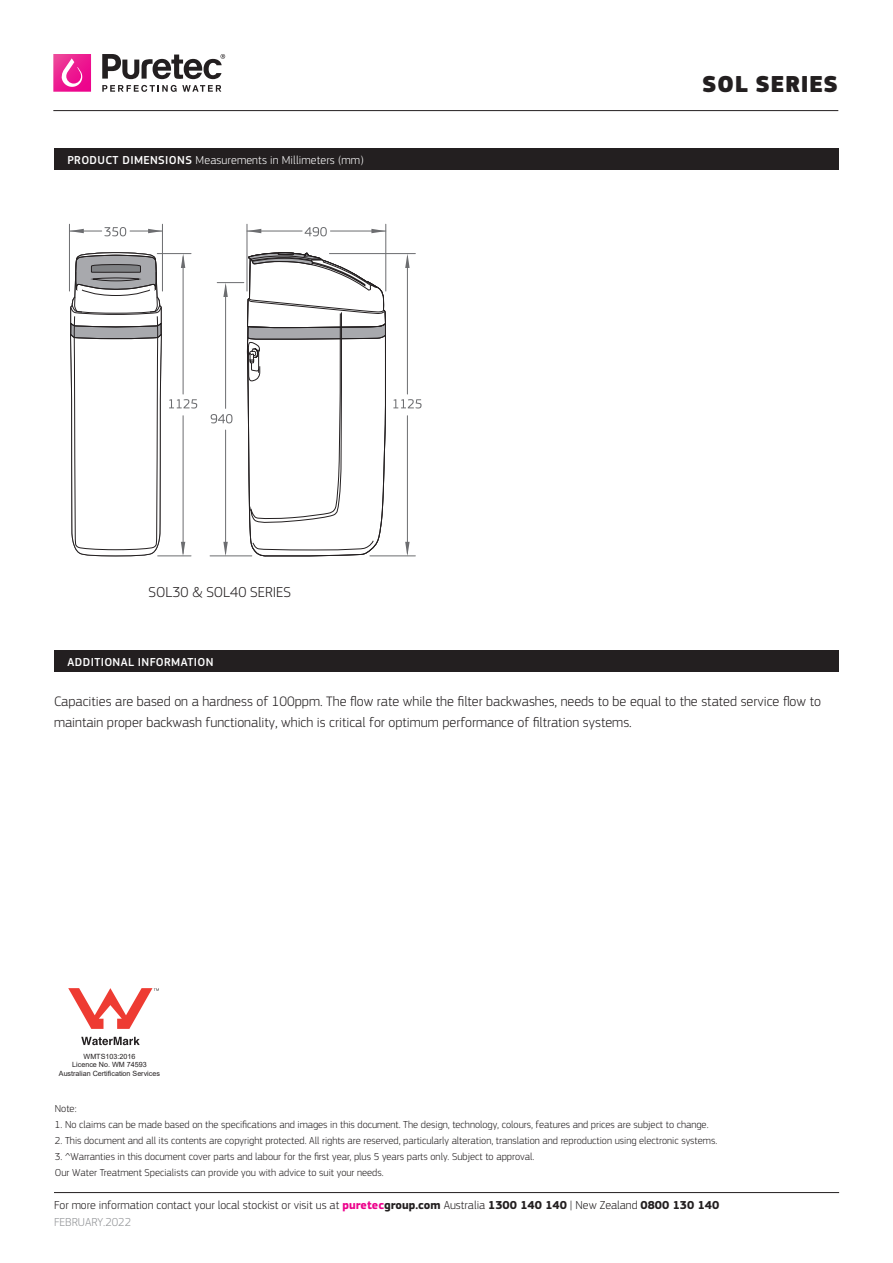
<style>
.page{position:relative;width:893px;height:1263px;background:#fff}
.page>*{position:absolute;margin:0;border:0;box-sizing:border-box;transform-origin:0 0}
.head{font:900 24px "PF Square Sans Pro";letter-spacing:.02em;color:#231f20}
.ordering_code_bold_r{font:15px "PF Square Sans Pro Light V1";color:#231f20}
.Includes{font:14.25px/21px "PF Square Sans Pro Light V1";color:#231f20}
.t1{font:12px/17.2px "PF Square Sans Pro Light V1";color:#231f20}
.t2{font:12px "PF Square Sans Pro Light V1";letter-spacing:.01em;color:#fff}
.t3{font:500 12px "PF Square Sans Pro";letter-spacing:.03em;color:#fff}
.bullet_points{font:10.5px "PF Square Sans Pro Light V1";color:#231f20}
.t4{font:7.2px "Arial";color:#231f20}
.s1{font-family:"PF Square Sans Pro";font-weight:500}
.s2{font-family:"PF Square Sans Pro";font-weight:700;color:#ed028c}
.s3{font-family:"PF Square Sans Pro";font-weight:700}
.s4{color:#939598}
</style>
<div class="page">
<hr style="left:53px;top:110px;width:785px;height:1px;background:#231f20">
<svg style="left:53px;top:54px;width:38px;height:38px"></svg>
<svg style="left:102px;top:54px;width:123px;height:38px"></svg>
<hr style="left:54px;top:1192px;width:785px;height:1px;background:#231f20">
<div style="left:54px;top:149px;width:785px;height:21px;background:#231f20"></div>
<div style="left:54px;top:651px;width:785px;height:21px;background:#231f20"></div>
<svg style="left:70px;top:252px;width:92px;height:305px"></svg>
<svg style="left:70px;top:229px;width:14px;height:4px"></svg>
<hr style="left:69px;top:231px;width:33px;height:1px;background:#6c6d70">
<hr style="left:130px;top:231px;width:32px;height:1px;background:#6c6d70">
<svg style="left:148px;top:229px;width:14px;height:4px"></svg>
<hr style="left:162px;top:224px;width:1px;height:67px;background:#6c6d70">
<hr style="left:69px;top:224px;width:1px;height:67px;background:#6c6d70">
<hr style="left:183px;top:416px;width:1px;height:137px;background:#6c6d70">
<hr style="left:183px;top:257px;width:1px;height:137px;background:#6c6d70">
<hr style="left:157px;top:253px;width:34px;height:1px;background:#6c6d70">
<hr style="left:158px;top:556px;width:33px;height:1px;background:#6c6d70">
<svg style="left:169px;top:399px;width:28px;height:9px"></svg>
<svg style="left:181px;top:542px;width:4px;height:14px"></svg>
<svg style="left:181px;top:254px;width:4px;height:14px"></svg>
<svg style="left:104px;top:227px;width:22px;height:9px"></svg>
<hr style="left:407px;top:416px;width:1px;height:137px;background:#6c6d70">
<hr style="left:407px;top:257px;width:1px;height:137px;background:#6c6d70">
<svg style="left:248px;top:229px;width:13px;height:4px"></svg>
<hr style="left:329px;top:253px;width:86px;height:1px;background:#6c6d70">
<hr style="left:370px;top:556px;width:45px;height:1px;background:#6c6d70">
<hr style="left:247px;top:231px;width:55px;height:1px;background:#6c6d70">
<hr style="left:330px;top:231px;width:56px;height:1px;background:#6c6d70">
<svg style="left:371px;top:229px;width:15px;height:4px"></svg>
<hr style="left:386px;top:224px;width:1px;height:67px;background:#6c6d70">
<hr style="left:247px;top:224px;width:1px;height:67px;background:#6c6d70">
<svg style="left:305px;top:227px;width:22px;height:9px"></svg>
<svg style="left:393px;top:399px;width:29px;height:9px"></svg>
<svg style="left:405px;top:542px;width:5px;height:14px"></svg>
<svg style="left:405px;top:254px;width:5px;height:14px"></svg>
<hr style="left:210px;top:556px;width:42px;height:1px;background:#6c6d70">
<svg style="left:211px;top:252px;width:175px;height:305px"></svg>
<svg style="left:81px;top:1037px;width:59px;height:8px"></svg>
<svg style="left:68px;top:988px;width:91px;height:41px"></svg>
<p class="t2" style="left:68px;top:153px;width:298px"><span class="s1">PRODUCT DIMENSIONS</span> Measurements in Millimeters (mm)</p>
<p class="ordering_code_bold_r" style="left:149px;top:583px;width:144px">SOL30 &amp; SOL40 SERIES</p>
<p class="head" style="left:702px;top:69px;width:137px">SOL SERIES</p>
<p class="t3" style="left:68px;top:655px;width:148px">ADDITIONAL INFORMATION</p>
<p class="Includes" style="left:54px;top:691px;width:768px">Capacities are based on a hardness of 100ppm. The flow rate while the filter backwashes, needs to be equal to the stated service flow to maintain proper backwash functionality, which is critical for optimum performance of filtration systems.</p>
<p class="t4" style="left:84px;top:1051px;width:53px">WMTS103:2016</p>
<p class="t4" style="left:72px;top:1060px;width:76px">Licence No. WM 74593</p>
<p class="t4" style="left:59px;top:1068px;width:103px">Australian Certification Services</p>
<p class="bullet_points" style="left:55px;top:1102px;width:23px">Note:</p>
<p class="bullet_points" style="left:55px;top:1118px;width:655px">1. No claims can be made based on the specifications and images in this document. The design, technology, colours, features and prices are subject to change.</p>
<p class="bullet_points" style="left:55px;top:1134px;width:664px">2. This document and all its contents are copyright protected. All rights are reserved, particularly alteration, translation and reproduction using electronic systems.</p>
<p class="bullet_points" style="left:55px;top:1150px;width:481px">3. ^Warranties in this document cover parts and labour for the first year, plus 5 years parts only. Subject to approval.</p>
<p class="bullet_points" style="left:55px;top:1166px;width:330px">Our Water Treatment Specialists can provide you with advice to suit your needs.</p>
<p class="t1" style="left:54px;top:1196px;width:667px">For more information contact your local stockist or visit us at <span class="s2">puretec</span><span class="s3">group.com</span> Australia <span class="s3">1300 140 140</span> | New Zealand <span class="s3">0800 130 140<br></span><span class="s4">FEBRUARY.2022</span></p>
</div>
